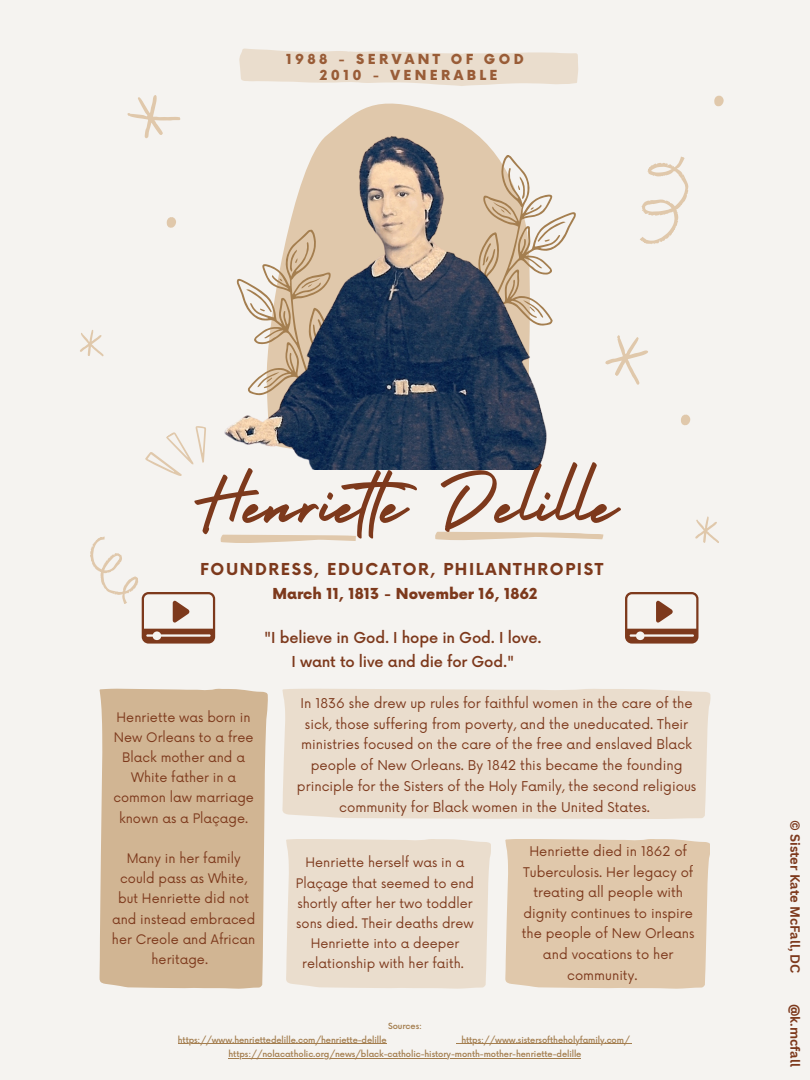
<style>
.page{position:relative;width:810px;height:1080px;background:#f5f3f0}
.page>*{position:absolute;margin:0;border:0;box-sizing:border-box;transform-origin:0 0}
.t1{font:83.38px "Holiday";color:#7d391c}
.t2{font:700 16.06px "Now";letter-spacing:.1em;color:#7d391c}
.t3{font:500 14.75px/23.9px "Now";letter-spacing:-.01em;color:#7d391c;text-align:center}
.t4{font:900 14.75px "Now";color:#7d391c}
.t5{font:900 13.5px/16.2px "Now";letter-spacing:.25em;color:#995c37;text-align:center}
.t6{font:13.19px/20.8px "Now";color:#7d391c;text-align:center}
.t7{font:13.06px "Now";color:#7d391c}
.t8{font:700 13px "Canva Sans";color:#7d391c}
.t9{font:12.81px/20.2px "Now";color:#7d391c;text-align:center}
.t10{font:500 8.31px/14.1px "Now";letter-spacing:-.01em;color:#a47e4f}
</style>
<div class="page">
<svg style="left:353px;top:103px;width:90px;height:12px"></svg>
<svg style="left:239px;top:48px;width:339px;height:38px"></svg>
<div style="left:100px;top:689px;width:168px;height:300px;background:#d1b593"></div>
<div style="left:282px;top:689px;width:429px;height:130px;background:#eaddcd"></div>
<div style="left:286px;top:839px;width:205px;height:149px;background:#eaddcd"></div>
<div style="left:505px;top:839px;width:205px;height:149px;background:#e0c8ab"></div>
<svg style="left:435px;top:531px;width:168px;height:9px"></svg>
<svg style="left:640px;top:156px;width:49px;height:88px"></svg>
<svg style="left:605px;top:335px;width:43px;height:50px"></svg>
<svg style="left:127px;top:95px;width:54px;height:44px"></svg>
<svg style="left:80px;top:330px;width:24px;height:27px"></svg>
<svg style="left:695px;top:516px;width:24px;height:27px"></svg>
<svg style="left:145px;top:217px;width:61px;height:259px"></svg>
<svg style="left:714px;top:96px;width:10px;height:10px"></svg>
<svg style="left:681px;top:415px;width:9px;height:10px"></svg>
<img style="left:224px;top:115px;width:345px;height:355px">
<svg style="left:625px;top:592px;width:73px;height:52px"></svg>
<hr style="left:178px;top:1044px;width:208px;height:1px;background:#a47e4f">
<hr style="left:461px;top:1044px;width:169px;height:1px;background:#a47e4f">
<hr style="left:228px;top:1058px;width:353px;height:1px;background:#a47e4f">
<svg style="left:90px;top:534px;width:266px;height:110px"></svg>
<p class="t5" style="left:286px;top:52px;width:239px">1988 - SERVANT OF GOD<br>2010 - VENERABLE</p>
<h1 class="t1" style="left:192px;top:439px;width:427px">Henriete Delille</h1>
<p class="t2" style="left:200px;top:560px;width:405px">FOUNDRESS, EDUCATOR, PHILANTHROPIST</p>
<p class="t4" style="left:272px;top:586px;width:267px">March 11, 1813 - November 16, 1862</p>
<p class="t3" style="left:264px;top:626px;width:279px">"I believe in God. I hope in God. I love.<br>I want to live and die for God."</p>
<p class="t9" style="left:113px;top:707px;width:142px">Henriette was born in<br>New Orleans to a free<br>Black mother and a<br>White father in a common law marriage known as a Plaçage.</p>
<p class="t9" style="left:127px;top:849px;width:115px">Many in her family</p>
<p class="t9" style="left:120px;top:869px;width:128px">could pass as White,</p>
<p class="t9" style="left:118px;top:889px;width:132px">but Henriette did not</p>
<p class="t9" style="left:112px;top:910px;width:145px">and instead embraced</p>
<p class="t9" style="left:112px;top:930px;width:145px">her Creole and African</p>
<p class="t9" style="left:152px;top:950px;width:58px">heritage.</p>
<p class="t6" style="left:297px;top:693px;width:401px">In 1836 she drew up rules for faithful women in the care of the sick, those suffering from poverty, and the uneducated. Their ministries focused on the care of the free and enslaved Black people of New Orleans. By 1842 this became the founding principle for the Sisters of the Holy Family, the second religious community for Black women in the United States.</p>
<p class="t9" style="left:296px;top:853px;width:180px">Henriette herself was in a<br>Plaçage that seemed to end shortly after her two toddler sons died. Their deaths drew<br>Henriette into a deeper relationship with her faith.</p>
<p class="t7" style="left:529px;top:844px;width:159px">Henriette died in 1862 of</p>
<p class="t7" style="left:523px;top:864px;width:172px">Tuberculosis. Her legacy of</p>
<p class="t7" style="left:533px;top:885px;width:151px">treating all people with</p>
<p class="t7" style="left:524px;top:906px;width:171px">dignity continues to inspire</p>
<p class="t7" style="left:522px;top:926px;width:174px">the people of New Orleans</p>
<p class="t7" style="left:543px;top:947px;width:132px">and vocations to her</p>
<p class="t7" style="left:567px;top:968px;width:72px">community.</p>
<p class="t10" style="left:388px;top:1020px;width:35px">Sources:</p>
<p class="t10" style="left:178px;top:1034px;width:210px">https://www.henriettedelille.com/henriette-delille</p>
<p class="t10" style="left:228px;top:1034px;width:403px;text-indent:233px">https://www.sistersoftheholyfamily.com/ https://nolacatholic.org/news/black-catholic-history-month-mother-henriette-delille</p>
<p class="t8" style="left:804px;top:820px;width:155px;rotate:90deg">© Sister Kate McFall, DC</p>
<p class="t8" style="left:804px;top:1004px;width:64px;rotate:90deg">@k.mcfall</p>
</div>
